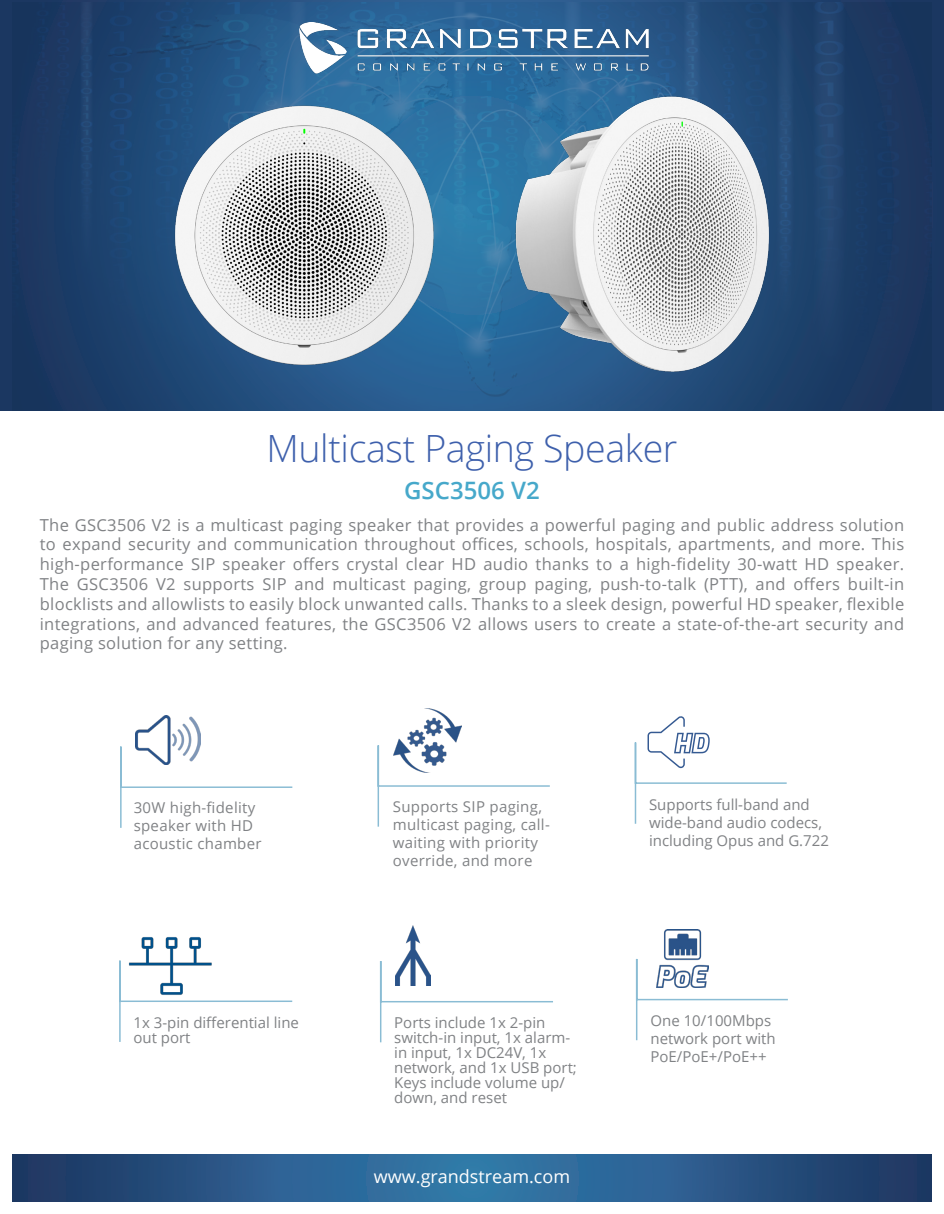
<style>
.page{position:relative;width:944px;height:1214px;background:#fff}
.page>*{position:absolute;margin:0;border:0;box-sizing:border-box;transform-origin:0 0}
.t1{font:300 37.5px "Open Sans";letter-spacing:-.01em;color:#3e60ac}
.t2{font:600 24px "Open Sans";color:#46a8ca}
.t3{font:18px "Open Sans";color:#fff}
.t4{font:16.5px/19.8px "Open Sans";letter-spacing:.02em;color:#808285;text-align:justify}
.t5{font:15px/15px "Open Sans";color:#808285}
.t6{font:15px/18px "Open Sans";letter-spacing:.02em;color:#808285}
</style>
<div class="page">
<div style="left:0;top:0;width:944px;height:410px;background:linear-gradient(to bottom,#1a3761,#1a3761)"></div>
<img style="left:13px;top:2px;width:918px;height:408px">
<img style="left:291px;top:23px;width:362px;height:52px">
<svg style="left:13px;top:1154px;width:918px;height:47px;background:#295988"></svg>
<svg style="left:635px;top:958px;width:153px;height:83px"></svg>
<img style="left:656px;top:929px;width:52px;height:58px">
<svg style="left:634px;top:716px;width:153px;height:108px"></svg>
<svg style="left:120px;top:745px;width:173px;height:83px"></svg>
<img style="left:135px;top:716px;width:65px;height:48px">
<svg style="left:377px;top:745px;width:173px;height:82px"></svg>
<img style="left:393px;top:708px;width:68px;height:64px">
<svg style="left:379px;top:961px;width:174px;height:82px"></svg>
<img style="left:396px;top:925px;width:34px;height:60px">
<img style="left:161px;top:97px;width:171px;height:279px">
<img style="left:332px;top:55px;width:612px;height:356px">
<svg style="left:119px;top:960px;width:174px;height:82px"></svg>
<img style="left:123px;top:937px;width:94px;height:77px">
<p class="t1" style="left:266px;top:423px;width:412px">Multicast Paging Speaker</p>
<p class="t2" style="left:404px;top:474px;width:137px">GSC3506 V2</p>
<p class="t4" style="left:40px;top:514px;width:866px">The GSC3506 V2 is a multicast paging speaker that provides a powerful paging and public address solution to expand security and communication throughout offices, schools, hospitals, apartments, and more. This high-performance SIP speaker offers crystal clear HD audio thanks to a high-fidelity 30-watt HD speaker.<br>The GSC3506 V2 supports SIP and multicast paging, group paging, push-to-talk (PTT), and offers built-in blocklists and allowlists to easily block unwanted calls. Thanks to a sleek design, powerful HD speaker, flexible integrations, and advanced features, the GSC3506 V2 allows users to create a state-of-the-art security and paging solution for any setting.</p>
<p class="t6" style="left:134px;top:798px;width:129px">30W high-fidelity speaker with HD acoustic chamber</p>
<p class="t6" style="left:393px;top:797px;width:158px">Supports SIP paging, multicast paging, call&shy;waiting with priority override, and more</p>
<p class="t5" style="left:133px;top:1014px;width:167px">1x 3-pin differential line out port</p>
<p class="t5" style="left:394px;top:1014px;width:184px">Ports include 1x 2-pin switch-in input, 1x alarm&shy;in input, 1x DC24V, 1x network, and 1x USB port;<br>Keys include volume up/ down, and reset</p>
<p class="t3" style="left:374px;top:1163px;width:198px">www.grandstream.com</p>
<p class="t5" style="left:649px;top:794px;width:181px;line-height:18px">Supports full-band and wide-band audio codecs, including Opus and G.722</p>
<p class="t5" style="left:650px;top:1011px;width:127px;line-height:18px">One 10/100Mbps network port with<br>PoE/PoE+/PoE++</p>
</div>
